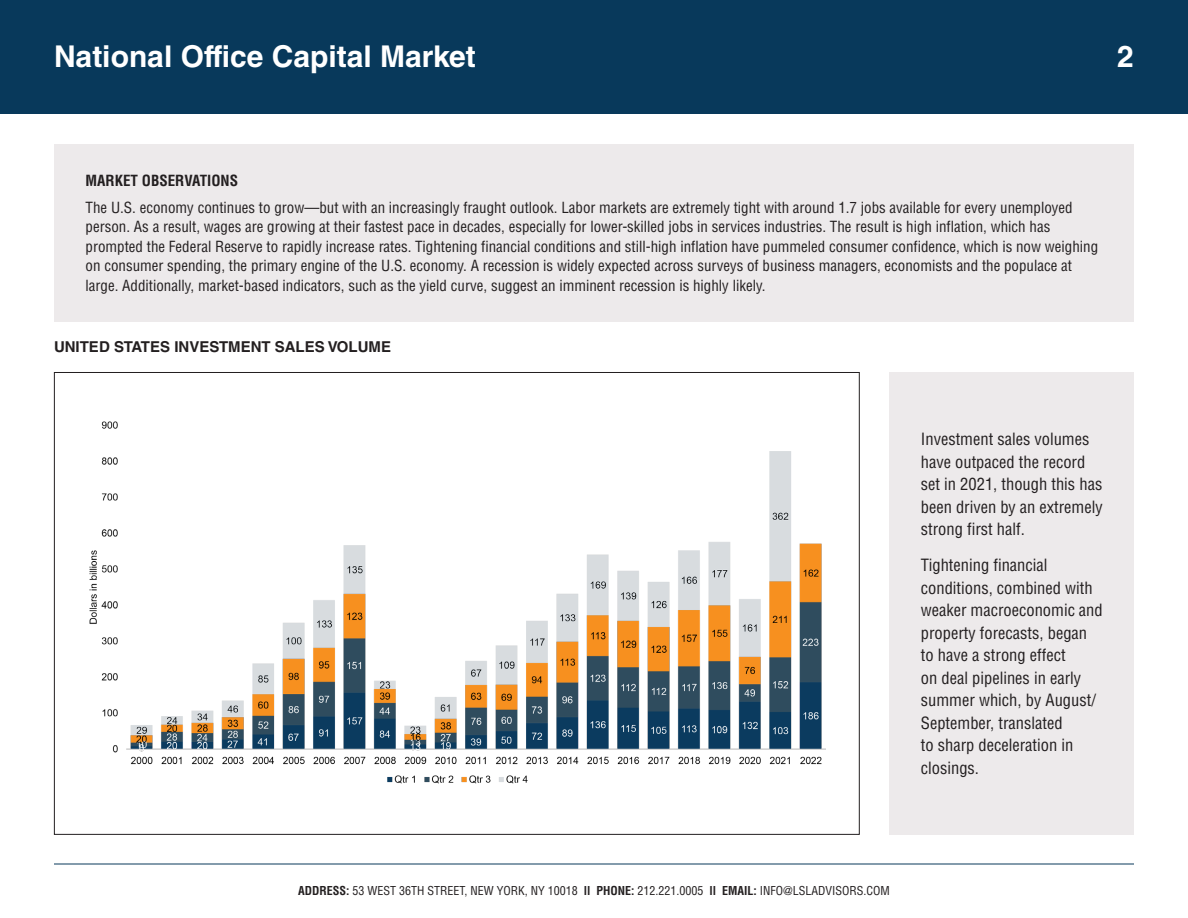
<style>
.page{position:relative;width:1188px;height:918px;background:#fff}
.page>*{position:absolute;margin:0;border:0;box-sizing:border-box;transform-origin:0 0}
.t1{font:700 30px "Helvetica LT Std";color:#fff}
.t2{font:condensed 16.5px/22.5px "Helvetica LT Std";color:#231f20}
.t3{font:condensed 15px/19.5px "Helvetica LT Std";color:#231f20}
.t4{font:700 15px "Helvetica LT Std";color:#231f20}
.t5{font:700 condensed 15px "Helvetica LT Std";color:#231f20}
.t6{font:condensed 12px "Helvetica LT Std";color:#231f20}
.s1{font-weight:700}
</style>
<div class="page">
<div style="left:0;top:0;width:1188px;height:113px;background:#08395b"></div>
<hr style="left:54px;top:864px;width:1080px;height:1px;background:#08395b">
<div style="left:54px;top:144px;width:1080px;height:178px;background:#edeaeb"></div>
<div style="left:890px;top:372px;width:244px;height:463px;background:#edeaeb"></div>
<img style="left:89px;top:421px;width:736px;height:363px">
<p class="t1" style="left:54px;top:39px;width:423px">National Office Capital Market</p>
<h1 class="t1" style="left:1117px;top:39px;width:18px">2</h1>
<p class="t5" style="left:86px;top:171px;width:154px">MARKET OBSERVATIONS</p>
<p class="t3" style="left:86px;top:197px;width:1014px">The U.S. economy continues to grow—but with an increasingly fraught outlook. Labor markets are extremely tight with around 1.7 jobs available for every unemployed person. As a result, wages are growing at their fastest pace in decades, especially for lower-skilled jobs in services industries. The result is high inflation, which has prompted the Federal Reserve to rapidly increase rates. Tightening financial conditions and still-high inflation have pummeled consumer confidence, which is now weighing on consumer spending, the primary engine of the U.S. economy. A recession is widely expected across surveys of business managers, economists and the populace at large. Additionally, market-based indicators, such as the yield curve, suggest an imminent recession is highly likely.</p>
<p class="t4" style="left:54px;top:338px;width:339px">UNITED STATES INVESTMENT SALES VOLUME</p>
<p class="t2" style="left:921px;top:428px;width:183px">Investment sales volumes have outpaced the record set in 2021, though this has been driven by an extremely strong first half.</p>
<p class="t2" style="left:921px;top:554px;width:183px">Tightening financial conditions, combined with weaker macroeconomic and property forecasts, began to have a strong effect<br>on deal pipelines in early summer which, by August/<br>September, translated<br>to sharp deceleration in closings.</p>
<p class="t6" style="left:298px;top:884px;width:593px"><span class="s1">ADDRESS:</span> 53 WEST 36TH STREET, NEW YORK, NY 10018 <span class="s1">ll PHONE:</span> 212.221.0005 <span class="s1">ll EMAIL:</span> INFO@LSLADVISORS.COM</p>
</div>
